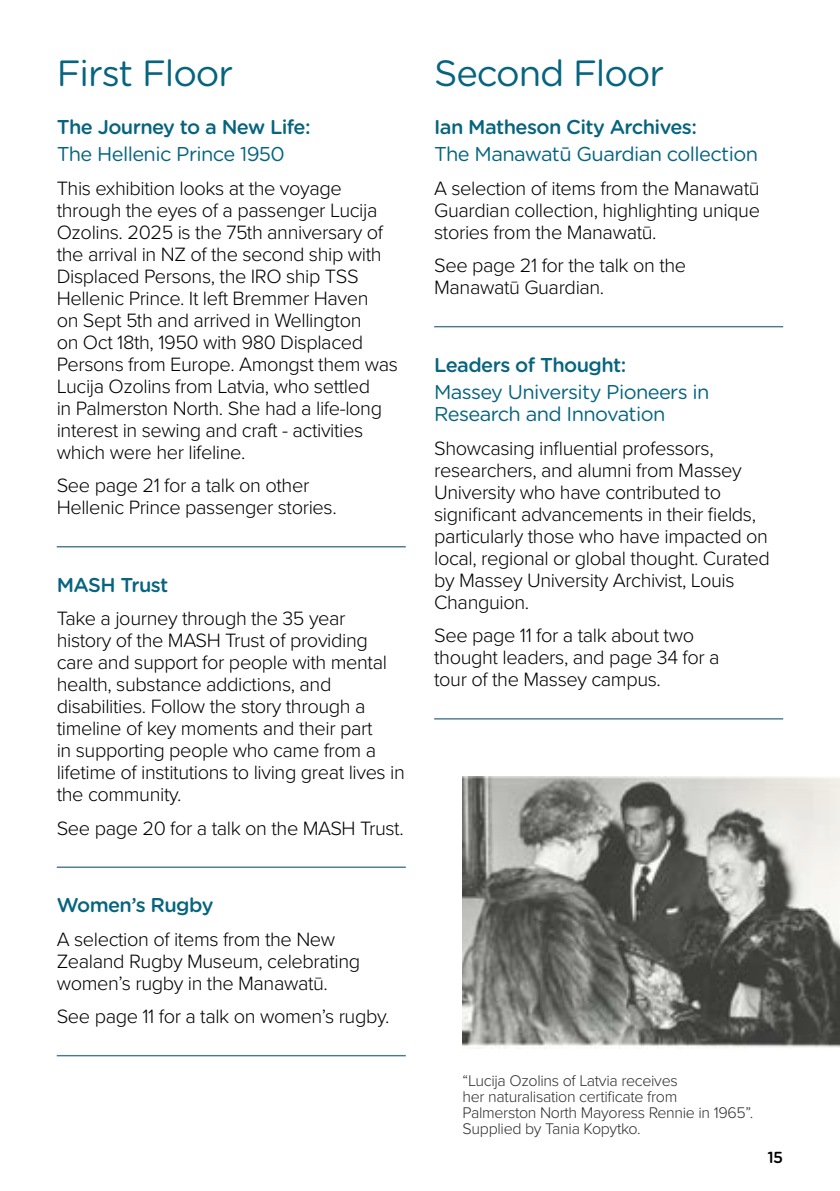
<style>
.page{position:relative;width:840px;height:1191px;background:#fff}
.page>*{position:absolute;margin:0;border:0;box-sizing:border-box;transform-origin:0 0}
.t1{font:36.4px "Gotham Rounded";letter-spacing:-.03em;color:#06647f}
.t2{font:300 20px/22px "Proxima Nova";letter-spacing:-.02em;color:#000}
.t3{font:20px/22px "Gotham Rounded";letter-spacing:-.03em;color:#06647f}
.t4{font:500 20px "Gotham Rounded";letter-spacing:-.03em;color:#06647f}
.t5{font:300 16px/16px "Proxima Nova";letter-spacing:-.02em;color:#302d2d}
.t6{font:500 16px "Gotham Rounded";color:#000}
</style>
<div class="page">
<hr style="left:57px;top:546px;width:348px;height:1px;background:#4a7890">
<hr style="left:57px;top:1055px;width:348px;height:1px;background:#4a7890">
<hr style="left:57px;top:866px;width:348px;height:2px;background:#4a7890">
<hr style="left:434px;top:326px;width:348px;height:1px;background:#4a7890">
<hr style="left:434px;top:718px;width:348px;height:1px;background:#4a7890">
<img style="left:462px;top:776px;width:377px;height:272px">
<h1 class="t1" style="left:57px;top:48px;width:178px">First Floor</h1>
<p class="t4" style="left:57px;top:112px;width:255px">The Journey to a New Life:</p>
<p class="t3" style="left:57px;top:142px;width:229px">The Hellenic Prince 1950</p>
<p class="t2" style="left:57px;top:176px;width:342px">This exhibition looks at the voyage through the eyes of a passenger Lucija Ozolins. 2025 is the 75th anniversary of the arrival in NZ of the second ship with Displaced Persons, the IRO ship TSS Hellenic Prince. It left Bremmer Haven<br>on Sept 5th and arrived in Wellington<br>on Oct 18th, 1950 with 980 Displaced Persons from Europe. Amongst them was Lucija Ozolins from Latvia, who settled<br>in Palmerston North. She had a life-long interest in sewing and craft - activities which were her lifeline.</p>
<p class="t2" style="left:57px;top:473px;width:281px">See page 21 for a talk on other<br>Hellenic Prince passenger stories.</p>
<p class="t4" style="left:57px;top:570px;width:113px">MASH Trust</p>
<p class="t2" style="left:57px;top:606px;width:349px">Take a journey through the 35 year history of the MASH Trust of providing care and support for people with mental health, substance addictions, and disabilities. Follow the story through a timeline of key moments and their part<br>in supporting people who came from a lifetime of institutions to living great lives in the community.</p>
<p class="t2" style="left:57px;top:816px;width:348px">See page 20 for a talk on the MASH Trust.</p>
<p class="t4" style="left:57px;top:891px;width:158px">Women’s Rugby</p>
<p class="t2" style="left:57px;top:927px;width:305px">A selection of items from the New<br>Zealand Rugby Museum, celebrating women’s rugby in the Manawatū.</p>
<p class="t2" style="left:57px;top:1004px;width:334px">See page 11 for a talk on women’s rugby.</p>
<h1 class="t1" style="left:434px;top:48px;width:231px">Second Floor</h1>
<p class="t4" style="left:434px;top:112px;width:264px">Ian Matheson City Archives:</p>
<p class="t3" style="left:434px;top:142px;width:325px">The Manawatū Guardian collection</p>
<p class="t2" style="left:434px;top:176px;width:327px;text-align:justify">A selection of items from the Manawatū Guardian collection, highlighting unique stories from the Manawatū.</p>
<p class="t2" style="left:434px;top:253px;width:253px">See page 21 for the talk on the<br>Manawatū Guardian.</p>
<p class="t4" style="left:434px;top:350px;width:194px">Leaders of Thought:</p>
<p class="t3" style="left:434px;top:380px;width:277px">Massey University Pioneers in<br>Research and Innovation</p>
<p class="t2" style="left:434px;top:436px;width:337px">Showcasing influential professors, researchers, and alumni from Massey University who have contributed to significant advancements in their fields, particularly those who have impacted on local, regional or global thought. Curated by Massey University Archivist, Louis Changuion.</p>
<p class="t2" style="left:434px;top:623px;width:287px">See page 11 for a talk about two thought leaders, and page 34 for a tour of the Massey campus.</p>
<p class="t5" style="left:462px;top:1072px;width:292px">“Lucija Ozolins of Latvia receives<br>her naturalisation certificate from Palmerston North Mayoress Rennie in 1965”.<br>Supplied by Tania Kopytko.</p>
<p class="t6" style="left:767px;top:1145px;width:17px">15</p>
</div>
